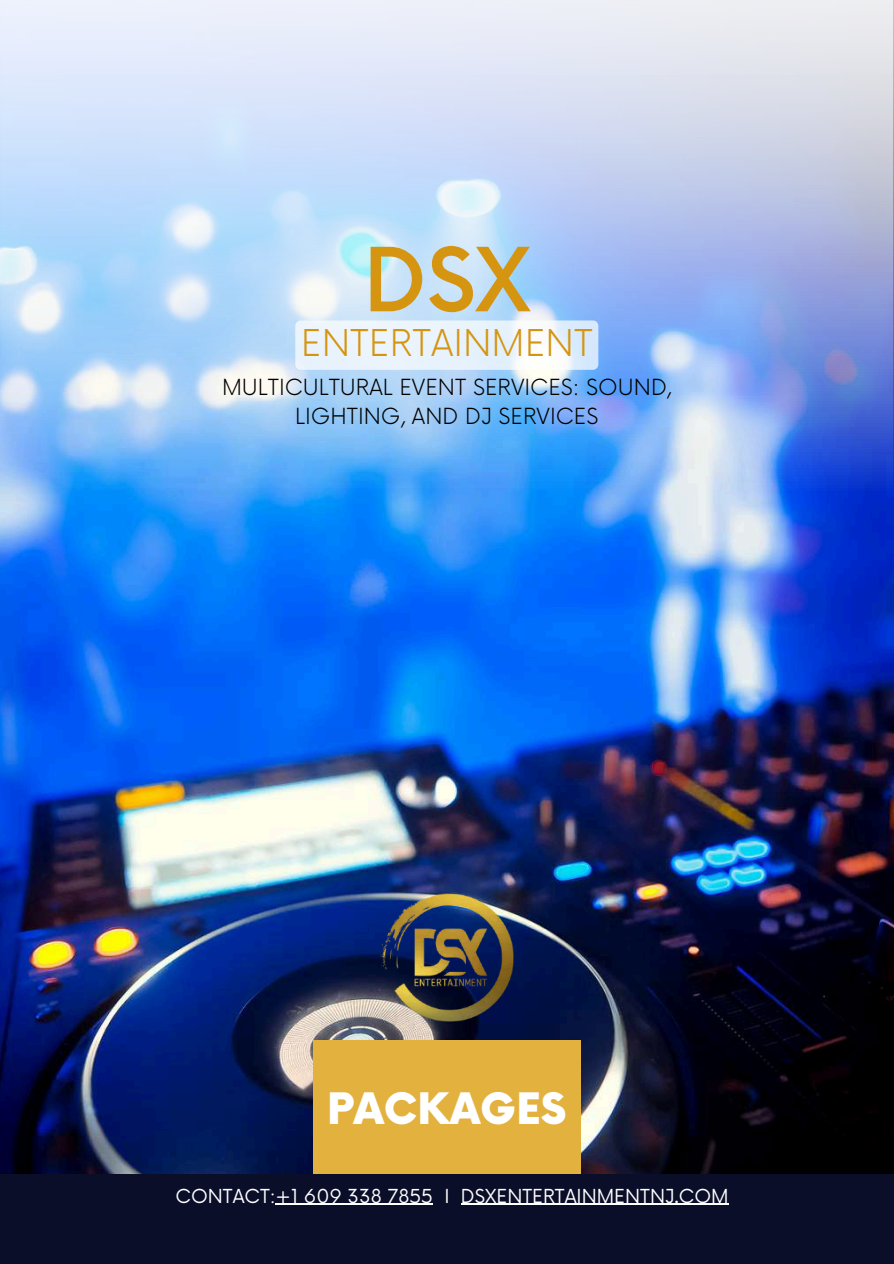
<style>
.page{position:relative;width:894px;height:1264px;background:#fff}
.page>*{position:absolute;margin:0;border:0;box-sizing:border-box;transform-origin:0 0}
.t1{font:500 85.95px "Now";color:#d59511}
.t2{font:900 42.3px "Now";color:#fff}
.t3{font:300 36px "Now";color:#d59511}
.t4{font:300 21.6px/29.2px "Now";color:#000;text-align:center}
.t5{font:18.75px "Now";color:#fff}
</style>
<div class="page">
<img style="left:0;top:893px;width:893px;height:281px">
<img style="left:0;top:0;width:893px;height:893px">
<div style="left:313px;top:1040px;width:267px;height:193px;background:#e3b13e"></div>
<div style="left:0;top:1174px;width:893px;height:89px;background:#0a0e29"></div>
<img style="left:380px;top:893px;width:133px;height:128px">
<hr style="left:275px;top:1203px;width:158px;height:1px;background:#fff">
<hr style="left:461px;top:1203px;width:267px;height:1px;background:#fff">
<div style="left:295px;top:320px;width:303px;height:50px;background:#fefefe;border-radius:5px;opacity:.72"></div>
<h1 class="t1" style="left:363px;top:234px;width:168px">DSX</h1>
<h3 class="t3" style="left:301px;top:323px;width:293px">ENTERTAINMENT</h3>
<p class="t4" style="left:222px;top:373px;width:451px">MULTICULTURAL EVENT SERVICES: SOUND,<br>LIGHTING, AND DJ SERVICES</p>
<h2 class="t2" style="left:327px;top:1086px;width:241px">PACKAGES</h2>
<p class="t5" style="left:175px;top:1185px;width:554px">CONTACT:+1 609 338 7855 I DSXENTERTAINMENTNJ.COM</p>
</div>
